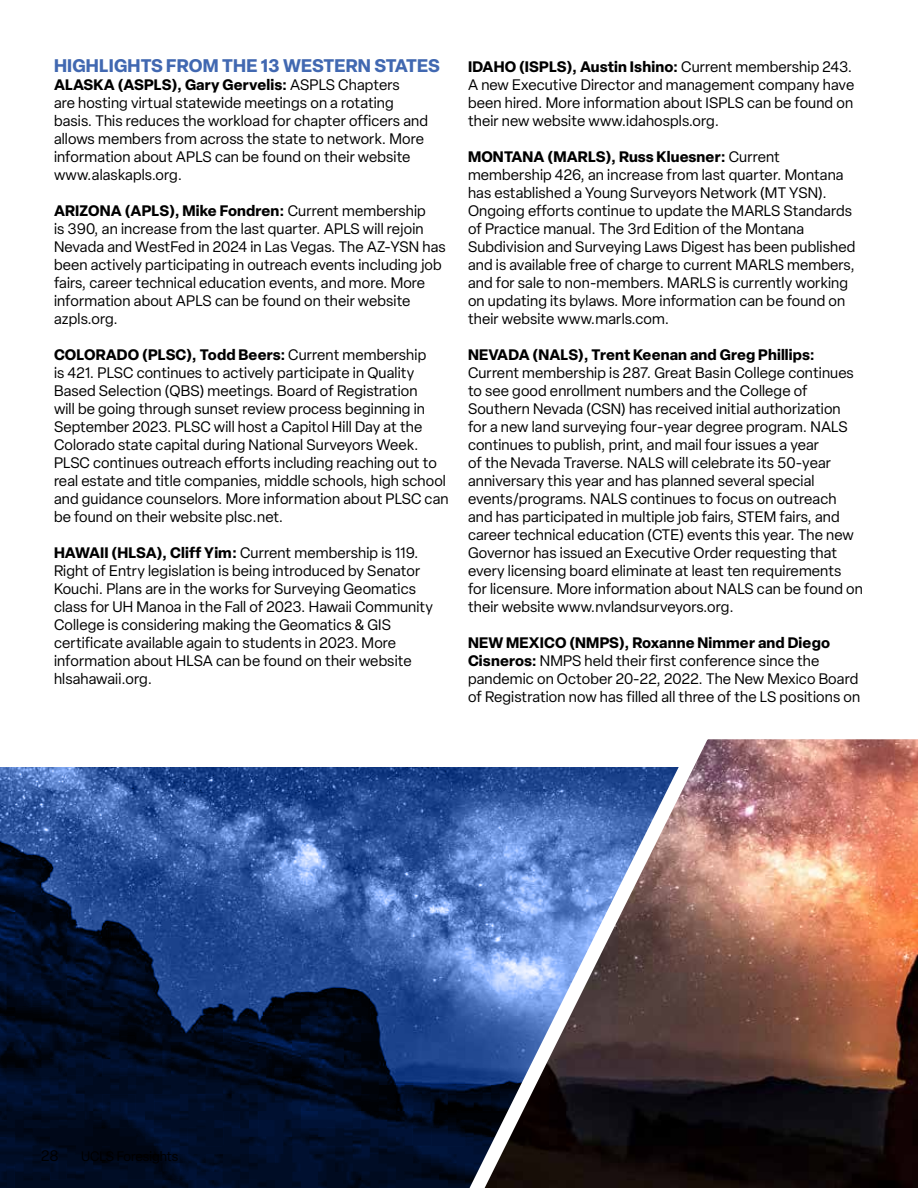
<style>
.page{position:relative;width:918px;height:1188px;background:#fff}
.page>*{position:absolute;margin:0;border:0;box-sizing:border-box;transform-origin:0 0}
.t1{font:700 18px "Elza";letter-spacing:.01em;color:#4168b1}
.t2{font:15px/18px "Elza";letter-spacing:.01em;color:#000}
.t3{font:700 15px "Elza";letter-spacing:.01em;color:#000}
.s1{font-weight:700}
</style>
<div class="page">
<img style="left:0;top:767px;width:426px;height:421px">
<img style="left:426px;top:739px;width:492px;height:449px">
<p class="t1" style="left:54px;top:53px;width:387px">HIGHLIGHTS FROM THE 13 WESTERN STATES</p>
<p class="t2" style="left:54px;top:76px;width:376px"><span class="s1">ALASKA (ASPLS), Gary Gervelis:</span> ASPLS Chapters<br>are hosting virtual statewide meetings on a rotating basis. This reduces the workload for chapter officers and allows members from across the state to network. More information about APLS can be found on their website www.alaskapls.org.</p>
<p class="t2" style="left:54px;top:202px;width:393px"><span class="s1">ARIZONA (APLS), Mike Fondren:</span> Current membership<br>is 390, an increase from the last quarter. APLS will rejoin Nevada and WestFed in 2024 in Las Vegas. The AZ-YSN has been actively participating in outreach events including job fairs, career technical education events, and more. More information about APLS can be found on their website azpls.org.</p>
<p class="t2" style="left:54px;top:346px;width:396px"><span class="s1">COLORADO (PLSC), Todd Beers:</span> Current membership<br>is 421. PLSC continues to actively participate in Quality Based Selection (QBS) meetings. Board of Registration<br>will be going through sunset review process beginning in September 2023. PLSC will host a Capitol Hill Day at the Colorado state capital during National Surveyors Week.<br>PLSC continues outreach efforts including reaching out to real estate and title companies, middle schools, high school and guidance counselors. More information about PLSC can be found on their website plsc.net.</p>
<p class="t2" style="left:54px;top:544px;width:381px"><span class="s1">HAWAII (HLSA), Cliff Yim:</span> Current membership is 119.<br>Right of Entry legislation is being introduced by Senator Kouchi. Plans are in the works for Surveying Geomatics class for UH Manoa in the Fall of 2023. Hawaii Community College is considering making the Geomatics &amp; GIS certificate available again to students in 2023. More information about HLSA can be found on their website hlsahawaii.org.</p>
<p class="t2" style="left:468px;top:58px;width:388px"><span class="s1">IDAHO (ISPLS), Austin Ishino:</span> Current membership 243.<br>A new Executive Director and management company have been hired. More information about ISPLS can be found on their new website www.idahospls.org.</p>
<p class="t2" style="left:468px;top:148px;width:389px"><span class="s1">MONTANA (MARLS), Russ Kluesner:</span> Current membership 426, an increase from last quarter. Montana has established a Young Surveyors Network (MT YSN).<br>Ongoing efforts continue to update the MARLS Standards of Practice manual. The 3rd Edition of the Montana Subdivision and Surveying Laws Digest has been published and is available free of charge to current MARLS members, and for sale to non-members. MARLS is currently working on updating its bylaws. More information can be found on their website www.marls.com.</p>
<p class="t3" style="left:468px;top:344px;width:348px">NEVADA (NALS), Trent Keenan and Greg Phillips:</p>
<p class="t2" style="left:468px;top:364px;width:396px">Current membership is 287. Great Basin College continues to see good enrollment numbers and the College of Southern Nevada (CSN) has received initial authorization for a new land surveying four-year degree program. NALS continues to publish, print, and mail four issues a year<br>of the Nevada Traverse. NALS will celebrate its 50-year anniversary this year and has planned several special events/programs. NALS continues to focus on outreach and has participated in multiple job fairs, STEM fairs, and career technical education (CTE) events this year. The new Governor has issued an Executive Order requesting that every licensing board eliminate at least ten requirements for licensure. More information about NALS can be found on their website www.nvlandsurveyors.org.</p>
<p class="t2" style="left:468px;top:634px;width:394px"><span class="s1">NEW MEXICO (NMPS), Roxanne Nimmer and Diego Cisneros:</span> NMPS held their first conference since the pandemic on October 20-22, 2022. The New Mexico Board of Registration now has filled all three of the LS positions on</p>
<p class="t2" style="left:41px;top:1147px;width:19px">28</p>
</div>
